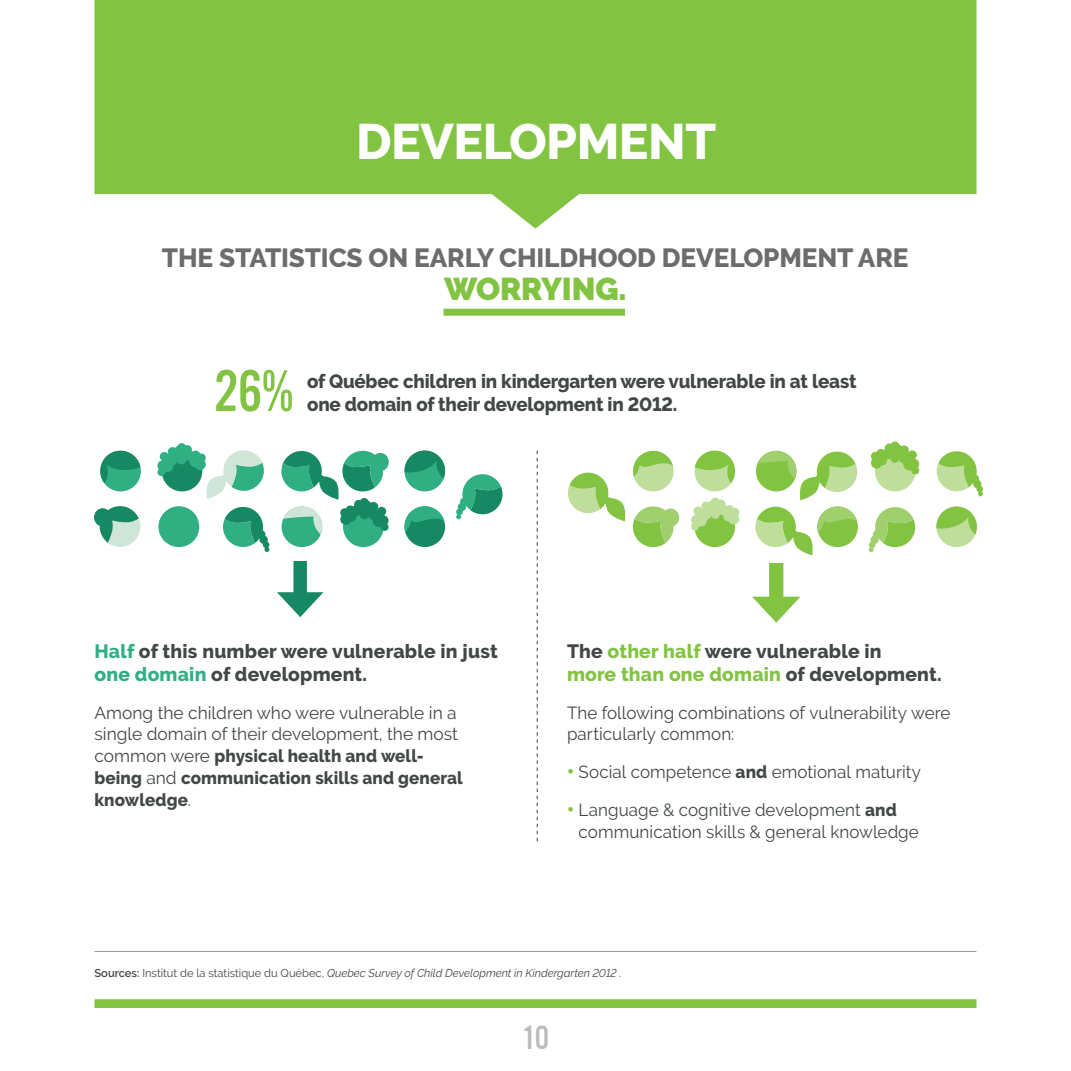
<style>
.page{position:relative;width:1071px;height:1071px;background:#fff}
.page>*{position:absolute;margin:0;border:0;box-sizing:border-box;transform-origin:0 0}
.t1{font:61.25px "Alternate Got No 3 D";color:#82c341}
.t2{font:800 49.7px "Raleway";letter-spacing:-.01em;color:#fff}
.t3{font:35px "Alternate Got No 3 D";color:#bebcbb}
.t4{font:900 31.5px "Raleway";letter-spacing:-.005em;color:#82c341}
.t5{font:800 26.25px "Raleway";letter-spacing:-.005em;color:#6d6c6c}
.t6{font:800 19.25px/22.8px "Raleway";color:#434747}
.t7{font:17.5px/21.9px "Raleway";color:#434747}
.t8{font:italic 11.38px "Raleway";color:#434747}
.s1{color:#30af82}
.s2{font-weight:800}
.s3{color:#82c341}
.s4{font-weight:900;font-size:19.25px;color:#82c341}
.s5{font-weight:600;font-style:normal}
.s6{font-style:normal}
</style>
<div class="page">
<svg style="left:94px;top:0;width:882px;height:229px;background:#94cb5c"></svg>
<div style="left:94px;top:999px;width:882px;height:9px;background:#82c341"></div>
<div style="left:444px;top:309px;width:181px;height:7px;background:#82c341"></div>
<svg style="left:537px;top:451px;width:1px;height:390px"></svg>
<svg style="left:94px;top:506px;width:46px;height:41px"></svg>
<svg style="left:456px;top:474px;width:47px;height:45px"></svg>
<div style="left:343px;top:507px;width:41px;height:40px;background:#30af82;border-radius:50%"></div>
<div style="left:405px;top:451px;width:40px;height:40px;background:#30af82;border-radius:50%"></div>
<svg style="left:404px;top:450px;width:41px;height:28px"></svg>
<div style="left:405px;top:506px;width:40px;height:41px;background:#178864;border-radius:50%"></div>
<svg style="left:404px;top:506px;width:41px;height:26px"></svg>
<div style="left:282px;top:507px;width:40px;height:40px;background:#30af82;border-radius:50%"></div>
<svg style="left:281px;top:450px;width:108px;height:84px"></svg>
<div style="left:100px;top:451px;width:41px;height:40px;background:#30af82;border-radius:50%"></div>
<svg style="left:100px;top:450px;width:40px;height:33px"></svg>
<svg style="left:157px;top:443px;width:112px;height:109px"></svg>
<div style="left:293px;top:561px;width:14px;height:41px;background:#178864"></div>
<svg style="left:277px;top:592px;width:46px;height:25px"></svg>
<svg style="left:869px;top:507px;width:46px;height:45px"></svg>
<svg style="left:937px;top:451px;width:46px;height:45px"></svg>
<div style="left:875px;top:451px;width:40px;height:40px;background:#bfdd9b;border-radius:50%"></div>
<svg style="left:871px;top:441px;width:48px;height:33px"></svg>
<div style="left:694px;top:507px;width:41px;height:40px;background:#82c341;border-radius:50%"></div>
<svg style="left:691px;top:498px;width:48px;height:33px"></svg>
<div style="left:936px;top:507px;width:41px;height:40px;background:#bfdd9b;border-radius:50%"></div>
<svg style="left:936px;top:507px;width:41px;height:28px"></svg>
<svg style="left:568px;top:450px;width:111px;height:97px"></svg>
<svg style="left:755px;top:451px;width:103px;height:104px"></svg>
<div style="left:694px;top:451px;width:41px;height:40px;background:#bfdd9b;border-radius:50%"></div>
<svg style="left:695px;top:450px;width:40px;height:33px"></svg>
<hr style="left:94px;top:951px;width:882px;height:1px;background:#a09e9e">
<div style="left:769px;top:563px;width:14px;height:44px;background:#82c341"></div>
<svg style="left:752px;top:597px;width:48px;height:26px"></svg>
<h2 class="t2" style="left:356px;top:113px;width:362px">DEVELOPMENT</h2>
<h3 class="t5" style="left:162px;top:243px;width:748px">THE STATISTICS ON EARLY CHILDHOOD DEVELOPMENT ARE</h3>
<h3 class="t4" style="left:444px;top:271px;width:184px">WORRYING.</h3>
<h1 class="t1" style="left:214px;top:358px;width:81px">26%</h1>
<p class="t6" style="left:307px;top:370px;width:551px">of Québec children in kindergarten were vulnerable in at least</p>
<p class="t6" style="left:307px;top:393px;width:372px">one domain of their development in 2012.</p>
<p class="t6" style="left:94px;top:640px;width:405px"><span class="s1">Half</span> of this number were vulnerable in just <span class="s1">one domain</span> of development.</p>
<p class="t7" style="left:94px;top:701px;width:370px">Among the children who were vulnerable in a single domain of their development, the most common were <span class="s2">physical health and well&shy;being</span> and <span class="s2">communication skills and general knowledge</span>.</p>
<p class="t6" style="left:567px;top:640px;width:376px">The <span class="s3">other half</span> were vulnerable in<br><span class="s3">more than one domain</span> of development.</p>
<p class="t7" style="left:567px;top:701px;width:385px">The following combinations of vulnerability were particularly common:</p>
<p class="t7" style="left:567px;top:761px;width:355px"><span class="s4">•</span> Social competence <span class="s2">and</span> emotional maturity</p>
<p class="t7" style="left:579px;top:799px;width:342px;text-indent:-12px"><span class="s4">•</span> Language &amp; cognitive development <span class="s2">and </span>communication skills &amp; general knowledge</p>
<p class="t8" style="left:94px;top:966px;width:529px"><span class="s5">Sources:</span> <span class="s6">Institut de la statistique du Québec,</span> Quebec Survey of Child Development in Kindergarten 2012 .</p>
<h3 class="t3" style="left:522px;top:1019px;width:29px">10</h3>
</div>
